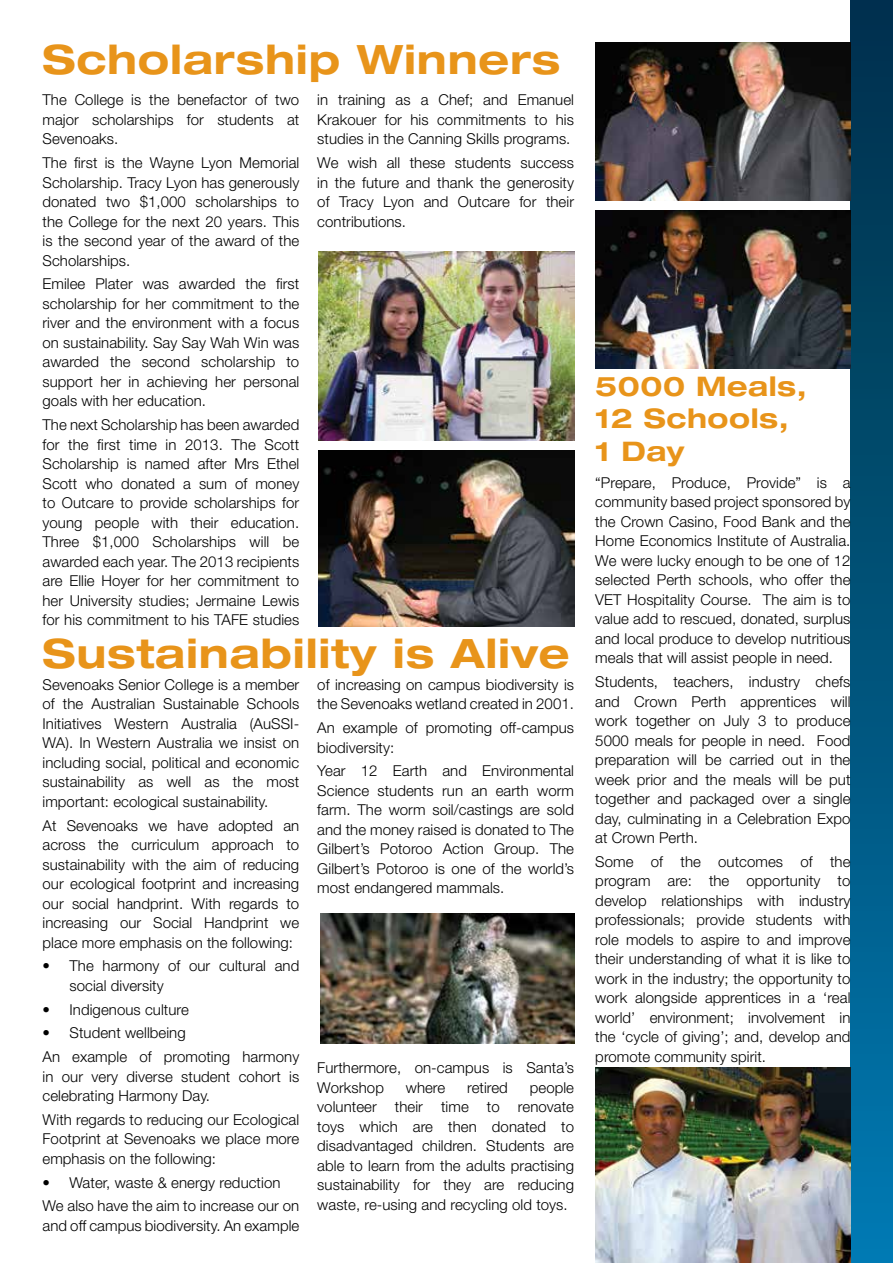
<style>
.page{position:relative;width:893px;height:1263px;background:#fff}
.page>*{position:absolute;margin:0;border:0;box-sizing:border-box;transform-origin:0 0}
.t1{font:700 expanded 40.5px "Helvetica Neue";letter-spacing:.02em;color:#e8941a}
.t2{font:700 expanded 27px/32.4px "Helvetica Neue";letter-spacing:.02em;color:#e8941a}
.t3{font:300 15px/19.5px "Helvetica Neue";letter-spacing:.005em;color:#000;text-align:justify}
</style>
<div class="page">
<div style="left:850px;top:0;width:43px;height:1263px;background:linear-gradient(to bottom,#002f48,#0078af)"></div>
<img style="left:319px;top:251px;width:255px;height:190px">
<img style="left:595px;top:211px;width:255px;height:157px">
<img style="left:595px;top:43px;width:255px;height:157px">
<img style="left:319px;top:451px;width:255px;height:175px">
<img style="left:595px;top:1067px;width:255px;height:196px">
<img style="left:320px;top:913px;width:254px;height:130px">
<h1 class="t1" style="left:43px;top:35px;width:519px">Scholarship Winners</h1>
<p class="t3" style="left:43px;top:90px;width:258px">The College is the benefactor of two major scholarships for students at Sevenoaks.</p>
<p class="t3" style="left:43px;top:153px;width:258px">The first is the Wayne Lyon Memorial Scholarship. Tracy Lyon has generously donated two $1,000 scholarships to the College for the next 20 years. This is the second year of the award of the Scholarships.</p>
<p class="t3" style="left:43px;top:274px;width:258px">Emilee Plater was awarded the first scholarship for her commitment to the river and the environment with a focus on sustainability. Say Say Wah Win was awarded the second scholarship to support her in achieving her personal goals with her education.</p>
<p class="t3" style="left:43px;top:415px;width:258px">The next Scholarship has been awarded for the first time in 2013. The Scott Scholarship is named after Mrs Ethel Scott who donated a sum of money to Outcare to provide scholarships for young people with their education.<br>Three $1,000 Scholarships will be awarded each year. The 2013 recipients are Ellie Hoyer for her commitment to her University studies; Jermaine Lewis for his commitment to his TAFE studies</p>
<p class="t3" style="left:317px;top:90px;width:258px">in training as a Chef; and Emanuel Krakouer for his commitments to his studies in the Canning Skills programs.</p>
<p class="t3" style="left:317px;top:153px;width:258px">We wish all these students success in the future and thank the generosity of Tracy Lyon and Outcare for their contributions.</p>
<h1 class="t1" style="left:43px;top:628px;width:529px">Sustainability is Alive</h1>
<p class="t3" style="left:43px;top:674px;width:258px">Sevenoaks Senior College is a member of the Australian Sustainable Schools Initiatives Western Australia (AuSSI-WA). In Western Australia we insist on including social, political and economic sustainability as well as the most important: ecological sustainability.</p>
<p class="t3" style="left:43px;top:815px;width:258px">At Sevenoaks we have adopted an across the curriculum approach to sustainability with the aim of reducing our ecological footprint and increasing our social handprint. With regards to increasing our Social Handprint we place more emphasis on the following:</p>
<p class="t3" style="left:70px;top:956px;width:231px;text-indent:-27px">• The harmony of our cultural and social diversity</p>
<p class="t3" style="left:43px;top:999px;width:148px">• Indigenous culture</p>
<p class="t3" style="left:43px;top:1021px;width:258px;line-height:23.7px">• Student wellbeing<br>An example of promoting harmony</p>
<p class="t3" style="left:43px;top:1066px;width:258px">in our very diverse student cohort is celebrating Harmony Day.</p>
<p class="t3" style="left:43px;top:1109px;width:258px">With regards to reducing our Ecological Footprint at Sevenoaks we place more emphasis on the following:</p>
<p class="t3" style="left:43px;top:1170px;width:258px;line-height:23.7px">• Water, waste &amp; energy reduction<br>We also have the aim to increase our on</p>
<p class="t3" style="left:43px;top:1215px;width:258px">and off campus biodiversity. An example</p>
<p class="t3" style="left:317px;top:674px;width:258px">of increasing on campus biodiversity is the Sevenoaks wetland created in 2001.</p>
<p class="t3" style="left:317px;top:718px;width:258px">An example of promoting off-campus biodiversity:</p>
<p class="t3" style="left:317px;top:761px;width:258px">Year 12 Earth and Environmental Science students run an earth worm farm. The worm soil/castings are sold and the money raised is donated to The Gilbert’s Potoroo Action Group. The Gilbert’s Potoroo is one of the world’s most endangered mammals.</p>
<p class="t3" style="left:317px;top:1058px;width:258px">Furthermore, on-campus is Santa’s<br>Workshop</p>
<p class="t3" style="left:317px;top:1077px;width:258px;text-indent:212px">people volunteer their time to renovate toys which are then donated to disadvantaged children. Students are able to learn from the adults practising sustainability for they are reducing waste, re-using and recycling old toys.</p>
<p class="t3" style="left:406px;top:1077px;width:41px">where</p>
<p class="t3" style="left:467px;top:1077px;width:42px">retired</p>
<h2 class="t2" style="left:595px;top:369px;width:213px">5000 Meals,<br>12 Schools,<br>1 Day</h2>
<p class="t3" style="left:595px;top:472px;width:257px">“Prepare, Produce, Provide” is a community based project sponsored by the Crown Casino, Food Bank and the Home Economics Institute of Australia.<br>We were lucky enough to be one of 12 selected Perth schools, who offer the VET Hospitality Course. The aim is to value add to rescued, donated, surplus and local produce to develop nutritious meals that will assist people in need.</p>
<p class="t3" style="left:595px;top:672px;width:257px">Students, teachers, industry chefs and Crown Perth apprentices will work together on July 3 to produce 5000 meals for people in need. Food preparation will be carried out in the week prior and the meals will be put together and packaged over a single day, culminating in a Celebration Expo at Crown Perth.</p>
<p class="t3" style="left:595px;top:851px;width:257px">Some of the outcomes of the program are: the opportunity to develop relationships with industry professionals; provide students with role models to aspire to and improve their understanding of what it is like to work in the industry; the opportunity to work alongside apprentices in a ‘real world’ environment; involvement in the ‘cycle of giving’; and, develop and promote community spirit.</p>
</div>
